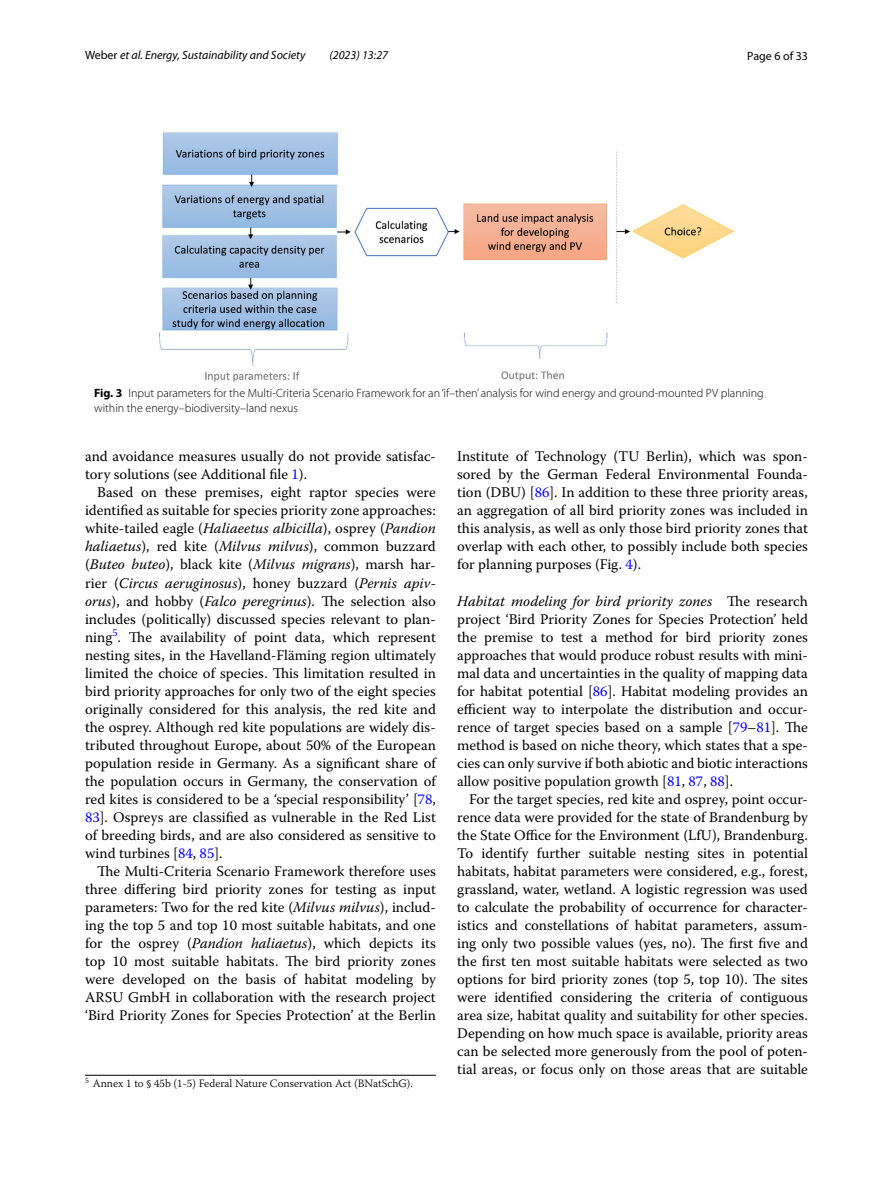
<style>
.page{position:relative;width:893px;height:1187px;background:#fff}
.page>*{position:absolute;margin:0;border:0;box-sizing:border-box;transform-origin:0 0}
.t1{font:14.7px/18px "Warnock Pro";color:#000;text-align:justify}
.t2{font:300 12px/15px "Myriad Pro";color:#000}
.t3{font:italic 12px "Myriad Pro";color:#000}
.t4{font:12px "Myriad Pro";color:#000}
.t5{font:300 11.25px "Warnock Pro";color:#000}
.s1{font-style:normal}
.s2{font-weight:700}
.s3{color:#00f}
.s4{font-style:italic}
</style>
<div class="page">
<img style="left:159px;top:133px;width:574px;height:248px">
<hr style="left:85px;top:1074px;width:351px;height:1px;background:#000">
<p class="t3" style="left:85px;top:48px;width:222px"><span class="s1">Weber</span> et al. Energy, Sustainability and Society</p>
<p class="t3" style="left:329px;top:48px;width:60px">(2023) 13:27</p>
<p class="t4" style="left:747px;top:48px;width:62px">Page 6 of 33</p>
<p class="t2" style="left:94px;top:385px;width:671px"><span class="s2">Fig. 3</span> Input parameters for the Multi-Criteria Scenario Framework for an‘if–then’ analysis for wind energy and ground-mounted PV planning within the energy–biodiversity–land nexus</p>
<p class="t1" style="left:85px;top:447px;width:352px">and avoidance measures usually do not provide satisfac&shy;tory solutions (see Additional file <span class="s3">1</span>).</p>
<p class="t1" style="left:85px;top:483px;width:352px;text-indent:12px">Based on these premises, eight raptor species were identified as suitable for species priority zone approaches: white-tailed eagle (<span class="s4">Haliaeetus albicilla</span>), osprey (<span class="s4">Pandion haliaetus</span>), red kite (<span class="s4">Milvus milvus</span>), common buzzard (<span class="s4">Buteo buteo</span>), black kite (<span class="s4">Milvus migrans</span>), marsh har&shy;rier (<span class="s4">Circus aeruginosus</span>), honey buzzard (<span class="s4">Pernis apiv‑ orus</span>), and hobby (<span class="s4">Falco peregrinus</span>). The selection also includes (politically) discussed species relevant to plan&shy;ning<sup>5</sup>. The availability of point data, which represent nesting sites, in the Havelland-Fläming region ultimately limited the choice of species. This limitation resulted in bird priority approaches for only two of the eight species originally considered for this analysis, the red kite and the osprey. Although red kite populations are widely dis&shy;tributed throughout Europe, about 50% of the European population reside in Germany. As a significant share of the population occurs in Germany, the conservation of red kites is considered to be a ‘special responsibility’ [<span class="s3">78</span>, <span class="s3">83</span>]. Ospreys are classified as vulnerable in the Red List of breeding birds, and are also considered as sensitive to wind turbines [<span class="s3">84</span>, <span class="s3">85</span>].</p>
<p class="t1" style="left:85px;top:861px;width:352px;text-indent:12px">The Multi-Criteria Scenario Framework therefore uses three differing bird priority zones for testing as input parameters: Two for the red kite (<span class="s4">Milvus milvus</span>), includ&shy;ing the top 5 and top 10 most suitable habitats, and one for the osprey (<span class="s4">Pandion haliaetus</span>), which depicts its top 10 most suitable habitats. The bird priority zones were developed on the basis of habitat modeling by ARSU GmbH in collaboration with the research project ‘Bird Priority Zones for Species Protection’ at the Berlin</p>
<p class="t5" style="left:85px;top:1076px;width:329px"><sup>5</sup> Annex 1 to § 45b (1-5) Federal Nature Conservation Act (BNatSchG).</p>
<p class="t1" style="left:457px;top:447px;width:352px">Institute of Technology (TU Berlin), which was spon&shy;sored by the German Federal Environmental Founda&shy;tion (DBU) [<span class="s3">86</span>]. In addition to these three priority areas, an aggregation of all bird priority zones was included in this analysis, as well as only those bird priority zones that overlap with each other, to possibly include both species for planning purposes (Fig. <span class="s3">4</span>).</p>
<p class="t1" style="left:457px;top:591px;width:352px"><span class="s4">Habitat modeling for bird priority zones</span> The research project ‘Bird Priority Zones for Species Protection’ held the premise to test a method for bird priority zones approaches that would produce robust results with mini&shy;mal data and uncertainties in the quality of mapping data for habitat potential [<span class="s3">86</span>]. Habitat modeling provides an efficient way to interpolate the distribution and occur&shy;rence of target species based on a sample [<span class="s3">79</span>–<span class="s3">81</span>]. The method is based on niche theory, which states that a spe&shy;cies can only survive if both abiotic and biotic interactions allow positive population growth [<span class="s3">81</span>, <span class="s3">87</span>, <span class="s3">88</span>].</p>
<p class="t1" style="left:457px;top:789px;width:352px;text-indent:12px">For the target species, red kite and osprey, point occur&shy;rence data were provided for the state of Brandenburg by the State Office for the Environment (LfU), Brandenburg.<br>To identify further suitable nesting sites in potential habitats, habitat parameters were considered, e.g., forest, grassland, water, wetland. A logistic regression was used to calculate the probability of occurrence for character&shy;istics and constellations of habitat parameters, assum&shy;ing only two possible values (yes, no). The first five and the first ten most suitable habitats were selected as two options for bird priority zones (top 5, top 10). The sites were identified considering the criteria of contiguous area size, habitat quality and suitability for other species.<br>Depending on how much space is available, priority areas can be selected more generously from the pool of poten&shy;tial areas, or focus only on those areas that are suitable</p>
</div>
